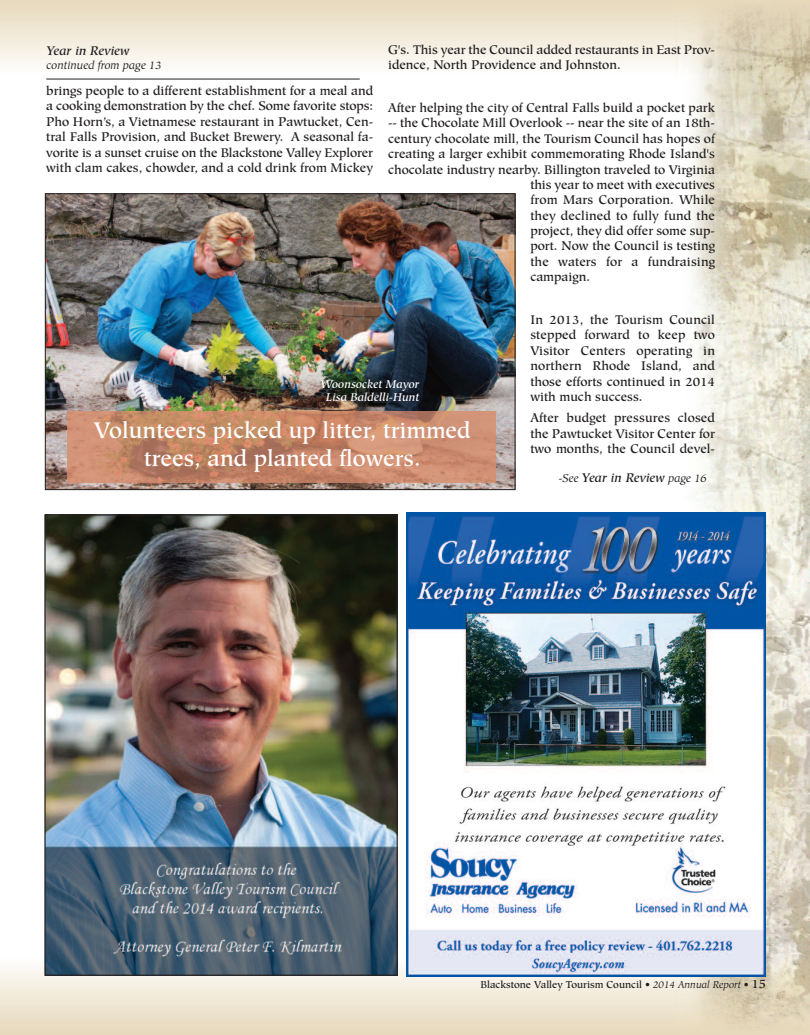
<style>
.page{position:relative;width:810px;height:1035px;background:#fff}
.page>*{position:absolute;margin:0;border:0;box-sizing:border-box;transform-origin:0 0}
.t1{font:500 22.5px/27.6px "Hiroshige";color:#fff;text-align:center}
.t2{font:500 12.5px/15.4px "Hiroshige";color:#231f20;text-align:justify}
.t3{font:italic 500 12.5px "Hiroshige";color:#231f20}
.t4{font:italic 500 11.25px/13.8px "Hiroshige";color:#fff;text-align:center}
.t5{font:italic 11.25px "Hiroshige";color:#231f20}
.t6{font:500 10px "Hiroshige";color:#231f20}
.s1{font-weight:400;font-size:11.25px}
.s2{font-weight:400;font-style:italic}
.s3{font-size:12.5px}
</style>
<div class="page">
<img style="left:677px;top:75px;width:133px;height:883px">
<img style="left:0;top:958px;width:810px;height:77px">
<img style="left:406px;top:513px;width:359px;height:464px">
<img style="left:46px;top:516px;width:350px;height:458px">
<hr style="left:46px;top:79px;width:314px;height:1px;background:#231f20">
<img style="left:47px;top:195px;width:466px;height:293px">
<div style="left:45px;top:193px;width:470px;height:297px;border:1px solid #231f20"></div>
<img style="left:68px;top:411px;width:428px;height:72px">
<p class="t2" style="left:388px;top:43px;width:328px">G's. This year the Council added restaurants in East Prov&shy;idence, North Providence and Johnston.</p>
<p class="t2" style="left:388px;top:101px;width:328px">After helping the city of Central Falls build a pocket park</p>
<p class="t2" style="left:388px;top:117px;width:328px">-- the Chocolate Mill Overlook -- near the site of an 18th-</p>
<p class="t2" style="left:388px;top:132px;width:328px">century chocolate mill, the Tourism Council has hopes of</p>
<p class="t2" style="left:388px;top:147px;width:328px">creating a larger exhibit commemorating Rhode Island's</p>
<p class="t2" style="left:388px;top:163px;width:328px">chocolate industry nearby. Billington traveled to Virginia</p>
<p class="t2" style="left:530px;top:178px;width:186px">this year to meet with executives</p>
<p class="t2" style="left:530px;top:193px;width:186px">from Mars Corporation. While</p>
<p class="t2" style="left:530px;top:209px;width:186px">they declined to fully fund the</p>
<p class="t2" style="left:530px;top:224px;width:186px">project, they did offer some sup-</p>
<p class="t2" style="left:530px;top:239px;width:186px">port. Now the Council is testing</p>
<p class="t2" style="left:530px;top:255px;width:186px">the waters for a fundraising</p>
<p class="t2" style="left:530px;top:270px;width:61px">campaign.</p>
<p class="t2" style="left:530px;top:313px;width:186px">In 2013, the Tourism Council stepped forward to keep two Visitor Centers operating in northern Rhode Island, and those efforts continued in 2014 with much success.</p>
<p class="t2" style="left:530px;top:412px;width:186px">After budget pressures closed the Pawtucket Visitor Center for two months, the Council devel-</p>
<p class="t3" style="left:47px;top:45px;width:85px">Year in Review</p>
<p class="t5" style="left:47px;top:61px;width:117px">continued from page 13</p>
<p class="t2" style="left:46px;top:84px;width:328px">brings people to a different establishment for a meal and a cooking demonstration by the chef. Some favorite stops:<br>Pho Horn’s, a Vietnamese restaurant in Pawtucket, Cen&shy;tral Falls Provision, and Bucket Brewery. A seasonal fa&shy;vorite is a sunset cruise on the Blackstone Valley Explorer with clam cakes, chowder, and a cold drink from Mickey</p>
<p class="t4" style="left:321px;top:378px;width:100px">Woonsocket Mayor<br>Lisa Baldelli-Hunt</p>
<h1 class="t1" style="left:94px;top:418px;width:378px">Volunteers picked up litter, trimmed trees, and planted flowers.</h1>
<p class="t3" style="left:559px;top:472px;width:150px"><span class="s1">-See</span> Year in Review <span class="s1">page 16</span></p>
<p class="t6" style="left:480px;top:981px;width:287px">Blackstone Valley Tourism Council • <span class="s2">2014 Annual Report •</span> <span class="s3">15</span></p>
</div>
